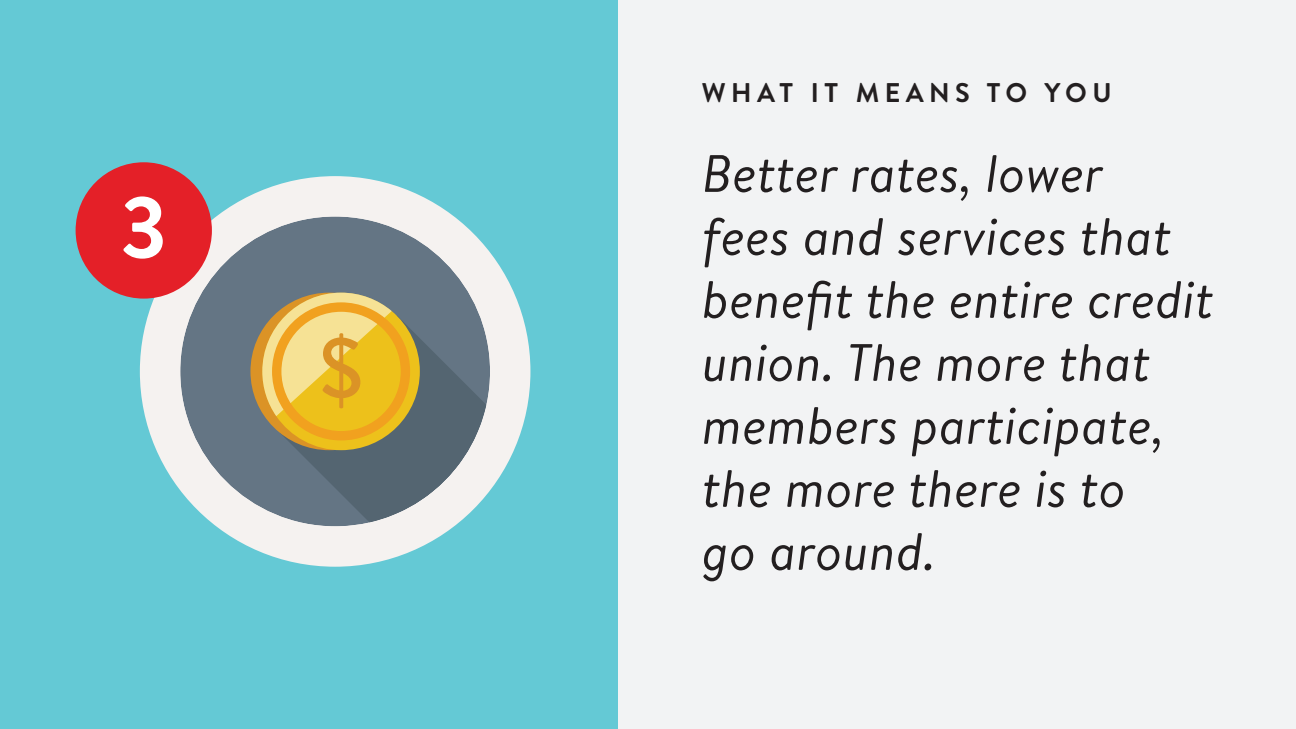
<style>
.page{position:relative;width:1296px;height:729px;background:#f2f3f4}
.page>*{position:absolute;margin:0;border:0;box-sizing:border-box;transform-origin:0 0}
.t1{font:700 86.4px "Brandon Text";color:#fff}
.t2{font:italic 52.5px/63px "Brandon Text";letter-spacing:.005em;color:#231f20}
.t3{font:700 27px "Brandon Text";letter-spacing:.2em;color:#231f20}
</style>
<div class="page">
<div style="left:0;top:0;width:618px;height:729px;background:#64c9d5"></div>
<div style="left:140px;top:176px;width:390px;height:391px;background:#f5f2f0;border-radius:50%"></div>
<svg style="left:180px;top:217px;width:310px;height:309px;fill:#647584"></svg>
<svg style="left:280px;top:316px;width:206px;height:206px;fill:#546571"></svg>
<div style="left:250px;top:293px;width:158px;height:157px;background:#db9326;border-radius:50%"></div>
<svg style="left:262px;top:293px;width:158px;height:157px;background:#d6b249"></svg>
<div style="left:76px;top:162px;width:136px;height:137px;background:#e42028;border-radius:50%"></div>
<h1 class="t1" style="left:120px;top:168px;width:50px">3</h1>
<p class="t3" style="left:702px;top:74px;width:411px">WHAT IT MEANS TO YOU</p>
<p class="t2" style="left:702px;top:141px;width:513px">Better rates, lower<br>fees and services that benefit the entire credit union. The more that members participate, the more there is to<br>go around.</p>
</div>
